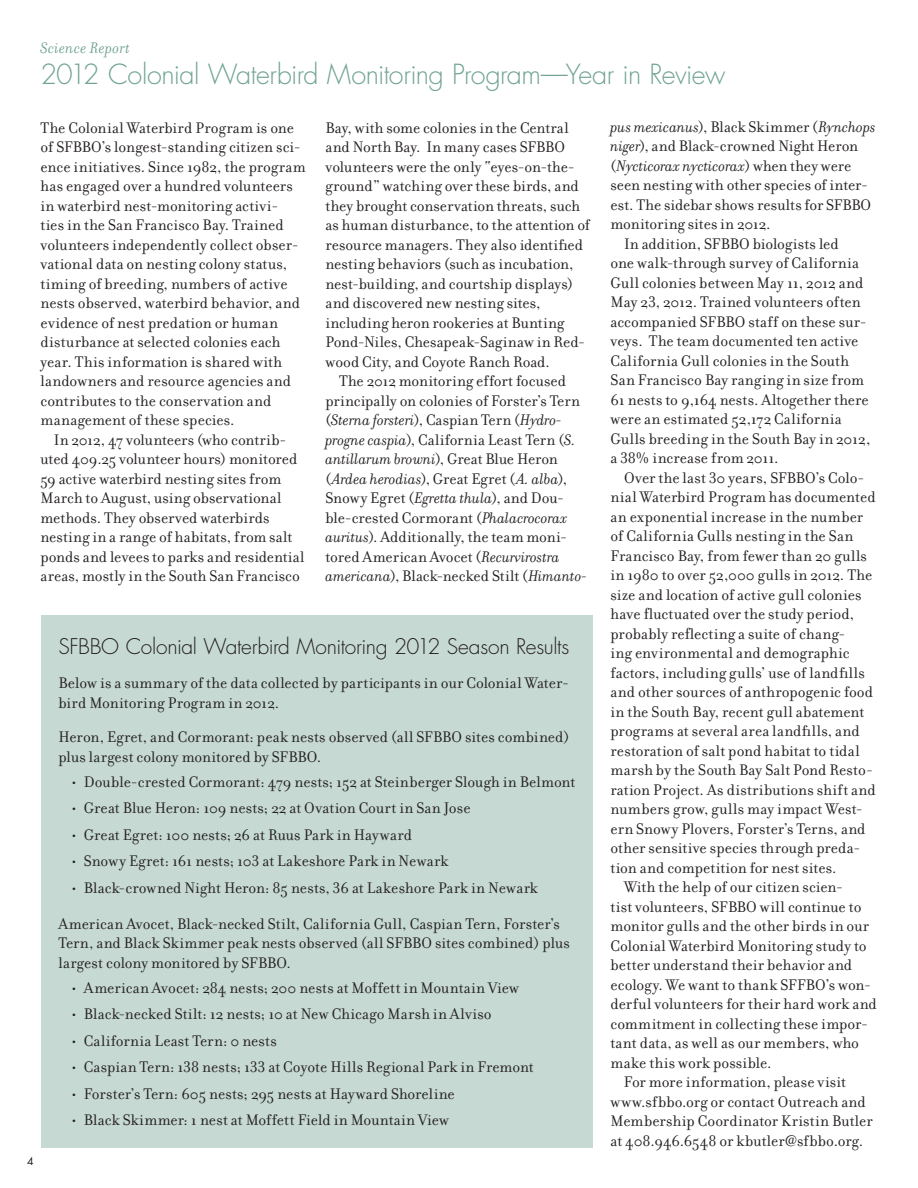
<style>
.page{position:relative;width:918px;height:1188px;background:#fff}
.page>*{position:absolute;margin:0;border:0;box-sizing:border-box;transform-origin:0 0}
.Headline_1{font:300 27px "Futura";letter-spacing:-.02em;color:#71a492}
.Headline_2{font:300 21px "Futura";letter-spacing:-.015em;color:#231f20}
.Body_text{font:16.5px/19.5px "Filosofia";letter-spacing:.005em;color:#231f20}
.Body_text_first{font:16.5px/19.5px "Filosofia";letter-spacing:.005em;color:#231f20}
.Bullets{font:16.5px "Filosofia";letter-spacing:.01em;color:#231f20}
.Headline_1-2{font:italic 16.5px "Filosofia";letter-spacing:.02em;color:#71a492}
.t1{font:10.5px "Futura";color:#231f20}
.s1{font-style:italic}
</style>
<div class="page">
<div style="left:41px;top:615px;width:551px;height:533px;background:#c6d9d2"></div>
<p class="Headline_1-2" style="left:41px;top:39px;width:91px">Science Report</p>
<p class="Headline_1" style="left:40px;top:57px;width:686px">2012 Colonial Waterbird Monitoring Program—Year in Review</p>
<p class="Body_text_first" style="left:40px;top:118px;width:267px">The Colonial Waterbird Program is one of SFBBO’s longest-standing citizen sci&shy;ence initiatives. Since 1982, the program has engaged over a hundred volunteers in waterbird nest-monitoring activi&shy;ties in the San Francisco Bay. Trained volunteers independently collect obser&shy;vational data on nesting colony status, timing of breeding, numbers of active nests observed, waterbird behavior, and evidence of nest predation or human disturbance at selected colonies each year. This information is shared with landowners and resource agencies and contributes to the conservation and management of these species.</p>
<p class="Body_text" style="left:40px;top:430px;width:266px;text-indent:13px">In 2012, 47 volunteers (who contrib&shy;uted 409.25 volunteer hours) monitored 59 active waterbird nesting sites from March to August, using observational methods. They observed waterbirds nesting in a range of habitats, from salt ponds and levees to parks and residential areas, mostly in the South San Francisco</p>
<p class="Body_text" style="left:326px;top:118px;width:266px">Bay, with some colonies in the Central and North Bay. In many cases SFBBO volunteers were the only “eyes-on-the&shy;ground” watching over these birds, and they brought conservation threats, such as human disturbance, to the attention of resource managers. They also identified nesting behaviors (such as incubation, nest-building, and courtship displays) and discovered new nesting sites, including heron rookeries at Bunting Pond-Niles, Chesapeak-Saginaw in Red&shy;wood City, and Coyote Ranch Road.</p>
<p class="Body_text" style="left:326px;top:372px;width:264px;text-indent:13px">The 2012 monitoring effort focused principally on colonies of Forster’s Tern (<span class="s1">Sterna forsteri</span>), Caspian Tern (<span class="s1">Hydro&shy;progne caspia</span>), California Least Tern (<span class="s1">S. antillarum browni</span>), Great Blue Heron (<span class="s1">Ardea herodias</span>), Great Egret (<span class="s1">A. alba</span>), Snowy Egret (<span class="s1">Egretta thula</span>), and Dou&shy;ble-crested Cormorant (<span class="s1">Phalacrocorax auritus</span>). Additionally, the team moni&shy;tored American Avocet (<span class="s1">Recurvirostra americana</span>), Black-necked Stilt (<span class="s1">Himanto-</span></p>
<p class="t1" style="left:27px;top:1154px;width:8px">4</p>
<p class="Headline_2" style="left:58px;top:632px;width:512px">SFBBO Colonial Waterbird Monitoring 2012 Season Results</p>
<p class="Body_text_first" style="left:58px;top:674px;width:512px">Below is a summary of the data collected by participants in our Colonial Water&shy;bird Monitoring Program in 2012.</p>
<p class="Body_text_first" style="left:58px;top:728px;width:512px">Heron, Egret, and Cormorant: peak nests observed (all SFBBO sites combined) plus largest colony monitored by SFBBO.</p>
<p class="Bullets" style="left:72px;top:772px;width:505px">• Double-crested Cormorant: 479 nests; 152 at Steinberger Slough in Belmont</p>
<p class="Bullets" style="left:72px;top:799px;width:400px">• Great Blue Heron: 109 nests; 22 at Ovation Court in San Jose</p>
<p class="Bullets" style="left:72px;top:825px;width:342px">• Great Egret: 100 nests; 26 at Ruus Park in Hayward</p>
<p class="Bullets" style="left:72px;top:852px;width:378px">• Snowy Egret: 161 nests; 103 at Lakeshore Park in Newark</p>
<p class="Bullets" style="left:72px;top:878px;width:468px">• Black-crowned Night Heron: 85 nests, 36 at Lakeshore Park in Newark</p>
<p class="Body_text_first" style="left:58px;top:914px;width:513px">American Avocet, Black-necked Stilt, California Gull, Caspian Tern, Forster’s<br>Tern, and Black Skimmer peak nests observed (all SFBBO sites combined) plus largest colony monitored by SFBBO.</p>
<p class="Bullets" style="left:72px;top:978px;width:449px">• American Avocet: 284 nests; 200 nests at Moffett in Mountain View</p>
<p class="Bullets" style="left:72px;top:1005px;width:421px">• Black-necked Stilt: 12 nests; 10 at New Chicago Marsh in Alviso</p>
<p class="Bullets" style="left:72px;top:1031px;width:206px">• California Least Tern: 0 nests</p>
<p class="Bullets" style="left:72px;top:1058px;width:463px">• Caspian Tern: 138 nests; 133 at Coyote Hills Regional Park in Fremont</p>
<p class="Bullets" style="left:72px;top:1085px;width:384px">• Forster’s Tern: 605 nests; 295 nests at Hayward Shoreline</p>
<p class="Bullets" style="left:72px;top:1111px;width:379px">• Black Skimmer: 1 nest at Moffett Field in Mountain View</p>
<p class="Body_text" style="left:611px;top:117px;width:267px"><span class="s1">pus mexicanus</span>), Black Skimmer (<span class="s1">Rynchops niger</span>), and Black-crowned Night Heron (<span class="s1">Nycticorax nycticorax</span>) when they were seen nesting with other species of inter&shy;est. The sidebar shows results for SFBBO monitoring sites in 2012.</p>
<p class="Body_text" style="left:611px;top:234px;width:261px;text-indent:13px">In addition, SFBBO biologists led<br>one walk-through survey of California Gull colonies between May 11, 2012 and May 23, 2012. Trained volunteers often accompanied SFBBO staff on these sur&shy;veys. The team documented ten active California Gull colonies in the South San Francisco Bay ranging in size from 61 nests to 9,164 nests. Altogether there were an estimated 52,172 California Gulls breeding in the South Bay in 2012, a 38% increase from 2011.</p>
<p class="Body_text" style="left:611px;top:468px;width:267px;text-indent:13px">Over the last 30 years, SFBBO’s Colo&shy;nial Waterbird Program has documented an exponential increase in the number of California Gulls nesting in the San Francisco Bay, from fewer than 20 gulls in 1980 to over 52,000 gulls in 2012. The size and location of active gull colonies have fluctuated over the study period, probably reflecting a suite of chang-<br>ing environmental and demographic factors, including gulls’ use of landfills and other sources of anthropogenic food in the South Bay, recent gull abatement programs at several area landfills, and restoration of salt pond habitat to tidal marsh by the South Bay Salt Pond Resto&shy;ration Project. As distributions shift and numbers grow, gulls may impact West&shy;ern Snowy Plovers, Forster’s Terns, and other sensitive species through preda&shy;tion and competition for nest sites.</p>
<p class="Body_text" style="left:610px;top:878px;width:268px;text-indent:14px">With the help of our citizen scien-<br>tist volunteers, SFBBO will continue to monitor gulls and the other birds in our Colonial Waterbird Monitoring study to better understand their behavior and ecology. We want to thank SFFBO’s won&shy;derful volunteers for their hard work and commitment in collecting these impor&shy;tant data, as well as our members, who make this work possible.</p>
<p class="Body_text" style="left:610px;top:1072px;width:264px;text-indent:13px">For more information, please visit www.sfbbo.org or contact Outreach and Membership Coordinator Kristin Butler at 408.946.6548 or kbutler@sfbbo.org.</p>
</div>
